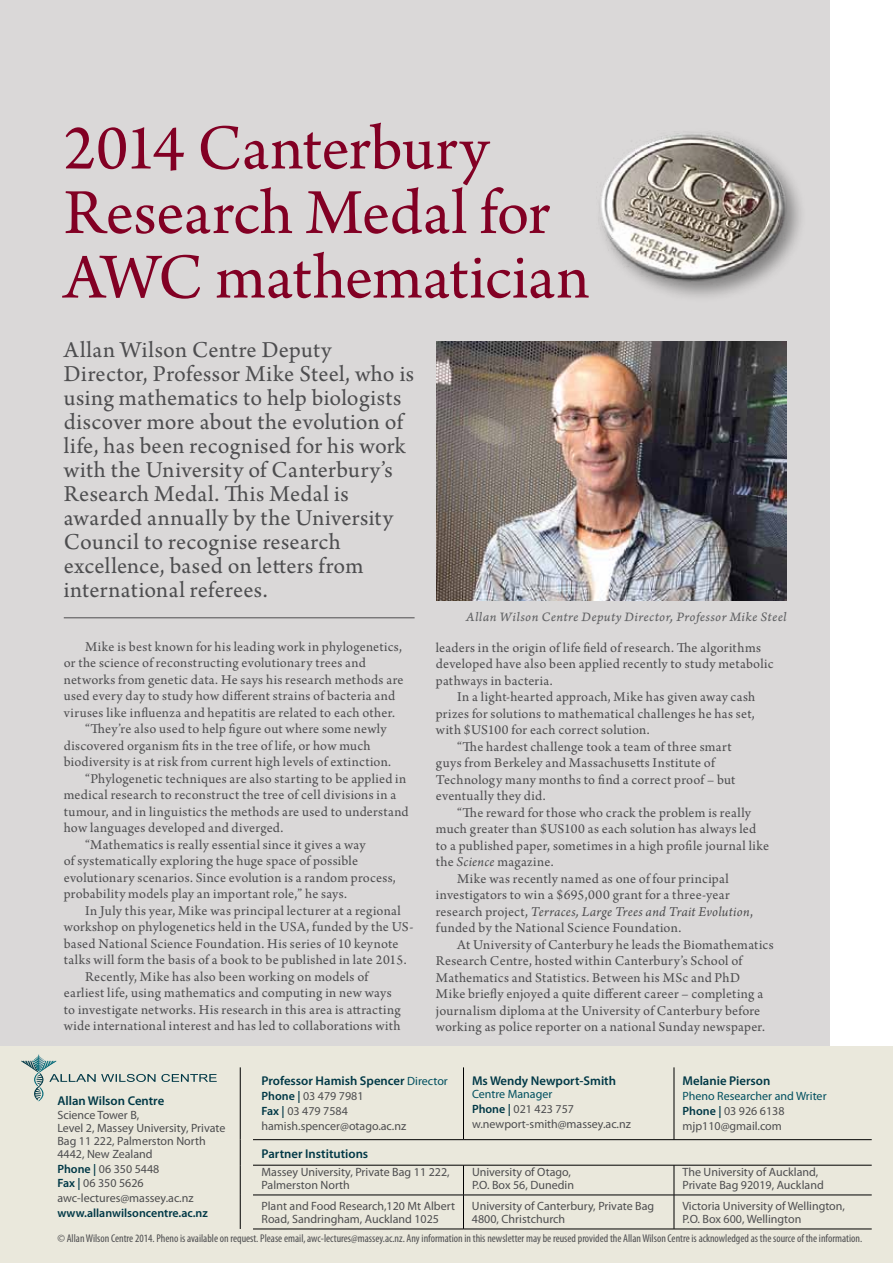
<style>
.page{position:relative;width:893px;height:1263px;background:#fff}
.page>*{position:absolute;margin:0;border:0;box-sizing:border-box;transform-origin:0 0}
.t1{font:67.5px/64.5px "Arno Pro";letter-spacing:-.005em;color:#820024}
.t2{font:24px/24px "Arno Pro";letter-spacing:.015em;color:#4d4d4f}
.t3{font:14.25px/16.5px "Arno Pro";letter-spacing:.02em;color:#4d4d4f}
.t4{font:italic 14.25px "Arno Pro";letter-spacing:.02em;color:#4d4d4f}
.t5{font:13.5px "Arno Pro Italic Caption";letter-spacing:.025em;color:#636466}
.t6{font:600 12.75px "Myriad Pro";color:#003846}
.t7{font:12px/12.8px "Myriad Pro";color:#4d4d4f}
.t8{font:600 12px "Myriad Pro";color:#003846}
.t9{font:condensed 11.25px "Myriad Pro";color:#4d4d4f}
.s1{font-style:italic}
.s2{font-style:normal}
.s3{font-weight:400;font-size:12px;color:#004f5f}
.s4{font-weight:600;color:#003846}
.s5{color:#004f5f}
</style>
<div class="page">
<div style="left:0;top:0;width:829px;height:1046px;background:#dad8d8"></div>
<div style="left:0;top:1046px;width:893px;height:217px;background:#eae8dc"></div>
<hr style="left:64px;top:617px;width:351px;height:1px;background:#4d4d4f">
<svg style="left:21px;top:1054px;width:196px;height:47px"></svg>
<hr style="left:240px;top:1067px;width:1px;height:73px;background:#000">
<hr style="left:463px;top:1067px;width:1px;height:72px;background:#000">
<hr style="left:674px;top:1067px;width:1px;height:72px;background:#000">
<svg style="left:240px;top:1140px;width:1px;height:25px"></svg>
<hr style="left:253px;top:1139px;width:210px;height:1px;background:#000">
<hr style="left:463px;top:1139px;width:211px;height:1px;background:#000">
<hr style="left:674px;top:1139px;width:198px;height:1px;background:#000">
<hr style="left:240px;top:1165px;width:1px;height:30px;background:#000">
<hr style="left:253px;top:1165px;width:210px;height:1px;background:#000">
<hr style="left:463px;top:1165px;width:211px;height:1px;background:#000">
<hr style="left:463px;top:1165px;width:1px;height:30px;background:#000">
<hr style="left:674px;top:1165px;width:198px;height:1px;background:#000">
<hr style="left:674px;top:1165px;width:1px;height:30px;background:#000">
<hr style="left:240px;top:1195px;width:1px;height:34px;background:#000">
<hr style="left:253px;top:1195px;width:210px;height:1px;background:#000">
<hr style="left:463px;top:1195px;width:211px;height:1px;background:#000">
<hr style="left:463px;top:1195px;width:1px;height:34px;background:#000">
<hr style="left:674px;top:1195px;width:198px;height:1px;background:#000">
<hr style="left:674px;top:1195px;width:1px;height:34px;background:#000">
<hr style="left:253px;top:1229px;width:210px;height:1px;background:#000">
<hr style="left:463px;top:1229px;width:211px;height:1px;background:#000">
<hr style="left:674px;top:1229px;width:198px;height:1px;background:#000">
<div style="left:596px;top:128px;width:212px;height:175px;background:#000;opacity:.4"></div>
<img style="left:596px;top:130px;width:196px;height:161px">
<img style="left:436px;top:341px;width:351px;height:259px">
<h1 class="t1" style="left:64px;top:119px;width:527px">2014 Canterbury<br>Research Medal for<br>AWC mathematician</h1>
<p class="t2" style="left:64px;top:339px;width:352px">Allan Wilson Centre Deputy Director, Professor Mike Steel, who is using mathematics to help biologists discover more about the evolution of life, has been recognised for his work with the University of Canterbury’s Research Medal. This Medal is awarded annually by the University Council to recognise research excellence, based on letters from international referees.</p>
<p class="t3" style="left:85px;top:639px;width:318px">Mike is best known for his leading work in phylogenetics,</p>
<p class="t3" style="left:64px;top:655px;width:304px">or the science of reconstructing evolutionary trees and</p>
<p class="t3" style="left:64px;top:672px;width:341px">networks from genetic data. He says his research methods are</p>
<p class="t3" style="left:64px;top:688px;width:333px">used every day to study how different strains of bacteria and</p>
<p class="t3" style="left:64px;top:705px;width:333px">viruses like influenza and hepatitis are related to each other.</p>
<p class="t3" style="left:85px;top:721px;width:303px">“They’re also used to help figure out where some newly</p>
<p class="t3" style="left:64px;top:738px;width:308px">discovered organism fits in the tree of life, or how much</p>
<p class="t3" style="left:64px;top:754px;width:329px">biodiversity is at risk from current high levels of extinction.</p>
<p class="t3" style="left:85px;top:771px;width:323px">“Phylogenetic techniques are also starting to be applied in</p>
<p class="t3" style="left:64px;top:787px;width:334px">medical research to reconstruct the tree of cell divisions in a</p>
<p class="t3" style="left:64px;top:804px;width:346px">tumour, and in linguistics the methods are used to understand</p>
<p class="t3" style="left:64px;top:820px;width:221px">how languages developed and diverged.</p>
<p class="t3" style="left:85px;top:837px;width:282px">“Mathematics is really essential since it gives a way</p>
<p class="t3" style="left:64px;top:853px;width:296px">of systematically exploring the huge space of possible</p>
<p class="t3" style="left:64px;top:870px;width:334px">evolutionary scenarios. Since evolution is a random process,</p>
<p class="t3" style="left:64px;top:886px;width:285px">probability models play an important role,” he says.</p>
<p class="t3" style="left:85px;top:903px;width:317px">In July this year, Mike was principal lecturer at a regional</p>
<p class="t3" style="left:64px;top:919px;width:351px">workshop on phylogenetics held in the USA, funded by the US-</p>
<p class="t3" style="left:64px;top:936px;width:336px">based National Science Foundation. His series of 10 keynote</p>
<p class="t3" style="left:64px;top:952px;width:344px">talks will form the basis of a book to be published in late 2015.</p>
<p class="t3" style="left:85px;top:969px;width:285px">Recently, Mike has also been working on models of</p>
<p class="t3" style="left:64px;top:985px;width:329px">earliest life, using mathematics and computing in new ways</p>
<p class="t3" style="left:64px;top:1002px;width:339px">to investigate networks. His research in this area is attracting</p>
<p class="t3" style="left:64px;top:1018px;width:338px">wide international interest and has led to collaborations with</p>
<p class="t5" style="left:466px;top:609px;width:322px">Allan Wilson Centre Deputy Director, Professor Mike Steel</p>
<p class="t3" style="left:436px;top:640px;width:339px">leaders in the origin of life field of research. The algorithms developed have also been applied recently to study metabolic pathways in bacteria.</p>
<p class="t3" style="left:457px;top:689px;width:300px">In a light-hearted approach, Mike has given away cash</p>
<p class="t3" style="left:436px;top:706px;width:320px">prizes for solutions to mathematical challenges he has set,</p>
<p class="t3" style="left:436px;top:722px;width:215px">with $US100 for each correct solution.</p>
<p class="t3" style="left:457px;top:739px;width:276px">“The hardest challenge took a team of three smart</p>
<p class="t3" style="left:436px;top:755px;width:280px">guys from Berkeley and Massachusetts Institute of</p>
<p class="t3" style="left:436px;top:772px;width:301px">Technology many months to find a correct proof – but</p>
<p class="t3" style="left:436px;top:788px;width:111px">eventually they did.</p>
<p class="t3" style="left:457px;top:805px;width:295px">“The reward for those who crack the problem is really</p>
<p class="t3" style="left:436px;top:821px;width:322px">much greater than $US100 as each solution has always led</p>
<p class="t3" style="left:436px;top:838px;width:335px">to a published paper, sometimes in a high profile journal like</p>
<p class="t3" style="left:436px;top:854px;width:119px">the <span class="s1">Science</span> magazine.</p>
<p class="t3" style="left:457px;top:871px;width:273px">Mike was recently named as one of four principal</p>
<p class="t3" style="left:436px;top:887px;width:295px">investigators to win a $695,000 grant for a three-year</p>
<p class="t4" style="left:436px;top:903px;width:319px"><span class="s2">research project,</span> Terraces, Large Trees and Trait Evolution<span class="s2">,</span></p>
<p class="t3" style="left:436px;top:920px;width:247px">funded by the National Science Foundation.</p>
<p class="t3" style="left:457px;top:937px;width:318px">At University of Canterbury he leads the Biomathematics</p>
<p class="t3" style="left:436px;top:953px;width:308px">Research Centre, hosted within Canterbury’s School of</p>
<p class="t3" style="left:436px;top:970px;width:306px">Mathematics and Statistics. Between his MSc and PhD</p>
<p class="t3" style="left:436px;top:986px;width:329px">Mike briefly enjoyed a quite different career – completing a</p>
<p class="t3" style="left:436px;top:1003px;width:326px">journalism diploma at the University of Canterbury before</p>
<p class="t3" style="left:436px;top:1019px;width:331px">working as police reporter on a national Sunday newspaper.</p>
<p class="t6" style="left:261px;top:1073px;width:188px">Professor Hamish Spencer <span class="s3">Director</span></p>
<p class="t7" style="left:262px;top:1089px;width:146px;line-height:14.9px"><span class="s4">Phone |</span> 03 479 7981<br><span class="s4">Fax |</span> 03 479 7584 hamish.spencer@otago.ac.nz</p>
<p class="t6" style="left:472px;top:1073px;width:146px">Ms Wendy Newport-Smith</p>
<p class="t7" style="left:472px;top:1086px;width:160px;line-height:14.9px"><span class="s5">Centre Manager<br></span><span class="s4">Phone |</span> 021 423 757 w.newport-smith@massey.ac.nz</p>
<p class="t6" style="left:682px;top:1073px;width:89px">Melanie Pierson</p>
<p class="t7" style="left:682px;top:1089px;width:146px;line-height:14.9px"><span class="s5">Pheno Researcher and Writer<br></span><span class="s4">Phone |</span> 03 926 6138 mjp110@gmail.com</p>
<p class="t6" style="left:57px;top:1092px;width:108px">Allan Wilson Centre</p>
<p class="t7" style="left:57px;top:1109px;width:169px">Science Tower B,<br>Level 2, Massey University, Private<br>Bag 11 222, Palmerston North<br>4442, New Zealand</p>
<p class="t7" style="left:57px;top:1161px;width:138px;line-height:14.9px"><span class="s4">Phone |</span> 06 350 5448<br><span class="s4">Fax |</span> 06 350 5626 awc-lectures@massey.ac.nz</p>
<p class="t8" style="left:57px;top:1205px;width:152px">www.allanwilsoncentre.ac.nz</p>
<p class="t6" style="left:261px;top:1145px;width:108px">Partner Institutions</p>
<p class="t7" style="left:261px;top:1165px;width:190px">Massey University, Private Bag 11 222,<br>Palmerston North</p>
<p class="t7" style="left:472px;top:1165px;width:104px">University of Otago,<br>P.O. Box 56, Dunedin</p>
<p class="t7" style="left:682px;top:1165px;width:143px">The University of Auckland,<br>Private Bag 92019, Auckland</p>
<p class="t7" style="left:261px;top:1199px;width:195px">Plant and Food Research,120 Mt Albert<br>Road, Sandringham, Auckland 1025</p>
<p class="t7" style="left:472px;top:1199px;width:184px">University of Canterbury, Private Bag<br>4800, Christchurch</p>
<p class="t7" style="left:682px;top:1199px;width:164px">Victoria University of Wellington,<br>P.O. Box 600, Wellington</p>
<p class="t9" style="left:57px;top:1231px;width:806px">© Allan Wilson Centre 2014. Pheno is available on request. Please email, awc-lectures@massey.ac.nz. Any information in this newsletter may be reused provided the Allan Wilson Centre is acknowledged as the source of the information.</p>
</div>
